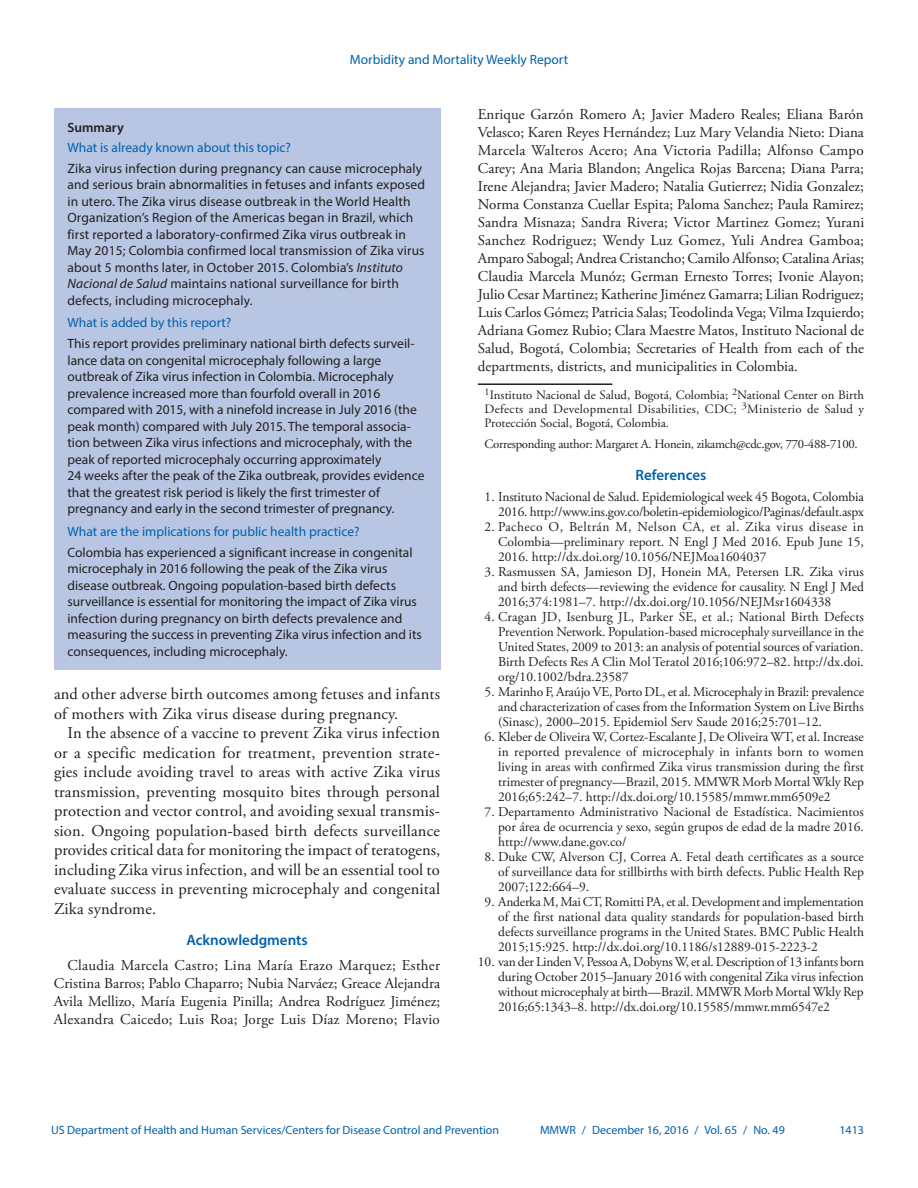
<style>
.page{position:relative;width:918px;height:1188px;background:#fff}
.page>*{position:absolute;margin:0;border:0;box-sizing:border-box;transform-origin:0 0}
.Paragraph{font:16.5px/19.5px "Adobe Garamond Pro";letter-spacing:.01em;color:#231f20}
.Acknowledgment{font:15px/18px "Adobe Garamond Pro";color:#231f20;text-align:justify}
.Acknowledgment_Head{font:600 15px "Myriad Pro";color:#0161ab}
.Ref_Title{font:600 15px "Myriad Pro";color:#0161ab}
.Reference_10{font:13.5px/15px "Adobe Garamond Pro";color:#231f20;text-align:justify}
.Summary_Box_Text{font:13.5px/16.5px "Myriad Pro";color:#231f20}
.Summary_Box_Heading{font:13.5px "Myriad Pro";color:#0161ab}
.Figure_Title{font:600 13.5px "Myriad Pro";color:#231f20}
.Author_Affiliations{font:12.75px/14.2px "Adobe Garamond Pro";color:#231f20;text-align:justify}
.Corresponding_Author{font:12.75px "Adobe Garamond Pro";letter-spacing:-.02em;color:#231f20}
.t1{font:12px "Myriad Pro";color:#0161ab}
.s1{font-style:italic}
</style>
<div class="page">
<hr style="left:478px;top:383px;width:134px;height:2px;background:#231f20">
<div style="left:54px;top:108px;width:386px;height:561px;background:#b8c6e3"></div>
<p class="Summary_Box_Heading" style="left:350px;top:51px;width:220px">Morbidity and Mortality Weekly Report</p>
<p class="Figure_Title" style="left:68px;top:119px;width:58px">Summary</p>
<h1 class="Summary_Box_Heading" style="left:68px;top:139px;width:225px">What is already known about this topic?</h1>
<p class="Summary_Box_Text" style="left:68px;top:160px;width:359px">Zika virus infection during pregnancy can cause microcephaly and serious brain abnormalities in fetuses and infants exposed in utero. The Zika virus disease outbreak in the World Health Organization’s Region of the Americas began in Brazil, which first reported a laboratory-confirmed Zika virus outbreak in May 2015; Colombia confirmed local transmission of Zika virus about 5 months later, in October 2015. Colombia’s <span class="s1">Instituto Nacional de Salud</span> maintains national surveillance for birth defects, including microcephaly.</p>
<h1 class="Summary_Box_Heading" style="left:68px;top:315px;width:165px">What is added by this report?</h1>
<p class="Summary_Box_Text" style="left:68px;top:335px;width:358px">This report provides preliminary national birth defects surveil&shy;lance data on congenital microcephaly following a large outbreak of Zika virus infection in Colombia. Microcephaly prevalence increased more than fourfold overall in 2016 compared with 2015, with a ninefold increase in July 2016 (the peak month) compared with July 2015. The temporal associa&shy;tion between Zika virus infections and microcephaly, with the peak of reported microcephaly occurring approximately<br>24 weeks after the peak of the Zika outbreak, provides evidence that the greatest risk period is likely the first trimester of pregnancy and early in the second trimester of pregnancy.</p>
<h1 class="Summary_Box_Heading" style="left:68px;top:523px;width:294px">What are the implications for public health practice?</h1>
<p class="Summary_Box_Text" style="left:68px;top:544px;width:356px">Colombia has experienced a significant increase in congenital microcephaly in 2016 following the peak of the Zika virus disease outbreak. Ongoing population-based birth defects surveillance is essential for monitoring the impact of Zika virus infection during pregnancy on birth defects prevalence and measuring the success in preventing Zika virus infection and its consequences, including microcephaly.</p>
<p class="Paragraph" style="left:54px;top:685px;width:388px">and other adverse birth outcomes among fetuses and infants of mothers with Zika virus disease during pregnancy.</p>
<p class="Paragraph" style="left:54px;top:724px;width:388px;text-align:justify;text-indent:13px">In the absence of a vaccine to prevent Zika virus infection or a specific medication for treatment, prevention strate&shy;gies include avoiding travel to areas with active Zika virus transmission, preventing mosquito bites through personal protection and vector control, and avoiding sexual transmis&shy;sion. Ongoing population-based birth defects surveillance provides critical data for monitoring the impact of teratogens, including Zika virus infection, and will be an essential tool to evaluate success in preventing microcephaly and congenital Zika syndrome.</p>
<h1 class="Acknowledgment_Head" style="left:186px;top:931px;width:123px">Acknowledgments</h1>
<p class="Acknowledgment" style="left:54px;top:957px;width:388px;text-indent:13px">Claudia Marcela Castro; Lina María Erazo Marquez; Esther Cristina Barros; Pablo Chaparro; Nubia Narváez; Greace Alejandra Avila Mellizo, María Eugenia Pinilla; Andrea Rodríguez Jiménez; Alexandra Caicedo; Luis Roa; Jorge Luis Díaz Moreno; Flavio</p>
<p class="Acknowledgment" style="left:478px;top:106px;width:388px">Enrique Garzón Romero A; Javier Madero Reales; Eliana Barón Velasco; Karen Reyes Hernández; Luz Mary Velandia Nieto: Diana Marcela Walteros Acero; Ana Victoria Padilla; Alfonso Campo Carey; Ana Maria Blandon; Angelica Rojas Barcena; Diana Parra; Irene Alejandra; Javier Madero; Natalia Gutierrez; Nidia Gonzalez; Norma Constanza Cuellar Espita; Paloma Sanchez; Paula Ramirez; Sandra Misnaza; Sandra Rivera; Victor Martinez Gomez; Yurani Sanchez Rodriguez; Wendy Luz Gomez, Yuli Andrea Gamboa; Amparo Sabogal; Andrea Cristancho; Camilo Alfonso; Catalina Arias; Claudia Marcela Munóz; German Ernesto Torres; Ivonie Alayon; Julio Cesar Martinez; Katherine Jiménez Gamarra; Lilian Rodriguez; Luis Carlos Gómez; Patricia Salas; Teodolinda Vega; Vilma Izquierdo; Adriana Gomez Rubio; Clara Maestre Matos, Instituto Nacional de Salud, Bogotá, Colombia; Secretaries of Health from each of the departments, districts, and municipalities in Colombia.</p>
<p class="Author_Affiliations" style="left:485px;top:388px;width:381px"><sup>1</sup>Instituto Nacional de Salud, Bogotá, Colombia; <sup>2</sup>National Center on Birth Defects and Developmental Disabilities, CDC; <sup>3</sup>Ministerio de Salud y Protección Social, Bogotá, Colombia.</p>
<p class="Corresponding_Author" style="left:485px;top:436px;width:375px">Corresponding author: Margaret A. Honein, zikamch@cdc.gov, 770-488-7100.</p>
<h1 class="Ref_Title" style="left:636px;top:465px;width:72px">References</h1>
<p class="Reference_10" style="left:485px;top:490px;width:381px;text-align:right">1. Instituto Nacional de Salud. Epidemiological week 45 Bogota, Colombia<br>2016. http://www.ins.gov.co/boletin-epidemiologico/Paginas/default.aspx</p>
<p class="Reference_10" style="left:498px;top:520px;width:367px;text-indent:-14px">2. Pacheco O, Beltrán M, Nelson CA, et al. Zika virus disease in Colombia—preliminary report. N Engl J Med 2016. Epub June 15, 2016. http://dx.doi.org/10.1056/NEJMoa1604037</p>
<p class="Reference_10" style="left:498px;top:565px;width:367px;text-indent:-14px">3. Rasmussen SA, Jamieson DJ, Honein MA, Petersen LR. Zika virus and birth defects—reviewing the evidence for causality. N Engl J Med 2016;374:1981–7. http://dx.doi.org/10.1056/NEJMsr1604338</p>
<p class="Reference_10" style="left:498px;top:610px;width:367px;text-indent:-14px">4. Cragan JD, Isenburg JL, Parker SE, et al.; National Birth Defects Prevention Network. Population-based microcephaly surveillance in the United States, 2009 to 2013: an analysis of potential sources of variation.<br>Birth Defects Res A Clin Mol Teratol 2016;106:972–82. http://dx.doi. org/10.1002/bdra.23587</p>
<p class="Reference_10" style="left:498px;top:685px;width:367px;text-indent:-14px">5. Marinho F, Araújo VE, Porto DL, et al. Microcephaly in Brazil: prevalence and characterization of cases from the Information System on Live Births (Sinasc), 2000–2015. Epidemiol Serv Saude 2016;25:701–12.</p>
<p class="Reference_10" style="left:498px;top:730px;width:367px;text-indent:-14px">6. Kleber de Oliveira W, Cortez-Escalante J, De Oliveira WT, et al. Increase in reported prevalence of microcephaly in infants born to women living in areas with confirmed Zika virus transmission during the first trimester of pregnancy—Brazil, 2015. MMWR Morb Mortal Wkly Rep 2016;65:242–7. http://dx.doi.org/10.15585/mmwr.mm6509e2</p>
<p class="Reference_10" style="left:498px;top:805px;width:367px;text-indent:-14px">7. Departamento Administrativo Nacional de Estadística. Nacimientos por área de ocurrencia y sexo, según grupos de edad de la madre 2016. http://www.dane.gov.co/</p>
<p class="Reference_10" style="left:498px;top:850px;width:367px;text-indent:-14px">8. Duke CW, Alverson CJ, Correa A. Fetal death certificates as a source of surveillance data for stillbirths with birth defects. Public Health Rep 2007;122:664–9.</p>
<p class="Reference_10" style="left:498px;top:895px;width:367px;text-indent:-14px">9. Anderka M, Mai CT, Romitti PA, et al. Development and implementation of the first national data quality standards for population-based birth defects surveillance programs in the United States. BMC Public Health 2015;15:925. http://dx.doi.org/10.1186/s12889-015-2223-2</p>
<p class="Reference_10" style="left:498px;top:955px;width:368px;text-indent:-20px">10. van der Linden V, Pessoa A, Dobyns W, et al. Description of 13 infants born during October 2015–January 2016 with congenital Zika virus infection without microcephaly at birth—Brazil. MMWR Morb Mortal Wkly Rep 2016;65:1343–8. http://dx.doi.org/10.15585/mmwr.mm6547e2</p>
<p class="t1" style="left:51px;top:1123px;width:450px">US Department of Health and Human Services/Centers for Disease Control and Prevention</p>
<p class="t1" style="left:540px;top:1123px;width:246px">MMWR / December 16, 2016 / Vol. 65 / No. 49</p>
<p class="t1" style="left:839px;top:1123px;width:26px">1413</p>
</div>
